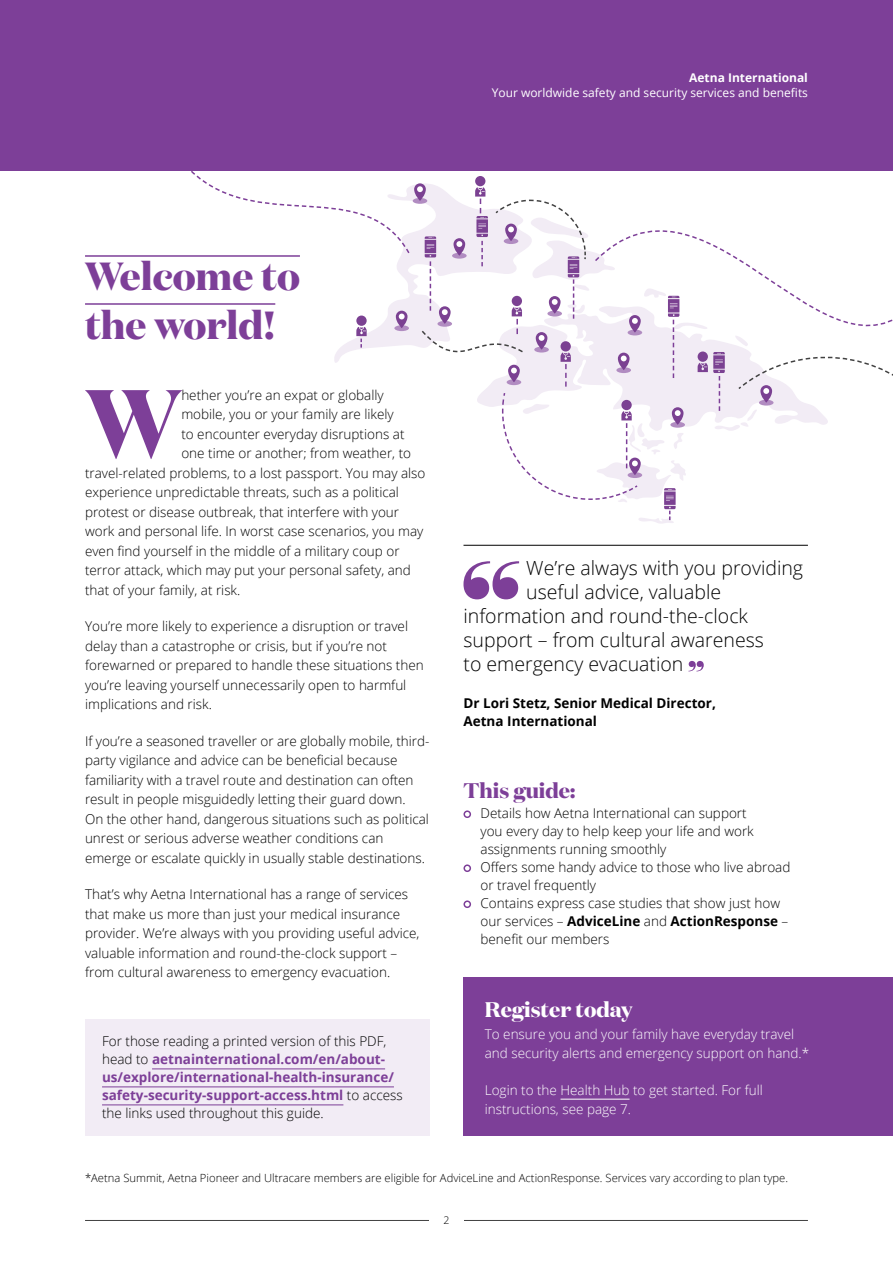
<style>
.page{position:relative;width:893px;height:1263px;background:#fff}
.page>*{position:absolute;margin:0;border:0;box-sizing:border-box;transform-origin:0 0}
.t1{font:700 97.05px "Domaine Display";color:#7d3f98}
.t2{font:700 39px/48px "Domaine Display";color:#7d3f98}
.t3{font:700 21px "Domaine Display";color:#fff}
.t4{font:700 21px "Domaine Display";color:#7d3f98}
.t5{font:300 19.5px "Open Sans";color:#000}
.t6{font:300 13.5px/19.5px "Open Sans";color:#000}
.t7{font:700 13.5px/18px "Open Sans";color:#7d3f98}
.t8{font:300 13.5px/19.5px "Open Sans";color:#fff}
.t9{font:700 13.5px/18px "Open Sans";color:#000}
.t10{font:12px "Open Sans";color:#fff}
.t11{font:700 12px "Open Sans";color:#fff}
.t12{font:300 11.25px "Open Sans";color:#000}
.t13{font:300 10.5px "Open Sans";color:#000}
.s1{font-weight:300;color:#000}
.s2{font-weight:700}
</style>
<div class="page">
<hr style="left:85px;top:1220px;width:723px;height:1px;background:#414141">
<div style="left:429px;top:1216px;width:34px;height:9px;background:#fff"></div>
<hr style="left:85px;top:255px;width:215px;height:2px;background:#7d3f98">
<hr style="left:85px;top:303px;width:190px;height:2px;background:#7d3f98">
<div style="left:463px;top:977px;width:430px;height:158px;background:#7d3f98"></div>
<hr style="left:560px;top:1099px;width:70px;height:1px;background:#fff">
<hr style="left:463px;top:545px;width:345px;height:1px;background:#000">
<div style="left:85px;top:1019px;width:344px;height:116px;background:#f2ecf5"></div>
<hr style="left:152px;top:1068px;width:233px;height:1px;background:#7d3f98">
<hr style="left:102px;top:1086px;width:292px;height:1px;background:#7d3f98">
<hr style="left:102px;top:1104px;width:241px;height:1px;background:#7d3f98">
<div style="left:0;top:0;width:893px;height:170px;background:#7d3f98"></div>
<svg style="left:175px;top:170px;width:718px;height:354px"></svg>
<svg style="left:463px;top:561px;width:56px;height:38px"></svg>
<svg style="left:688px;top:661px;width:16px;height:10px"></svg>
<div style="left:463px;top:810px;width:8px;height:8px;border:2px solid #7d3f98;border-radius:50%"></div>
<div style="left:463px;top:864px;width:8px;height:8px;border:2px solid #7d3f98;border-radius:50%"></div>
<div style="left:463px;top:900px;width:8px;height:8px;border:2px solid #7d3f98;border-radius:50%"></div>
<p class="t11" style="left:689px;top:70px;width:120px">Aetna International</p>
<p class="t10" style="left:492px;top:84px;width:318px">Your worldwide safety and security services and benefits</p>
<h2 class="t2" style="left:85px;top:251px;width:216px">Welcome to the world!</h2>
<p class="t1" style="left:86px;top:353px;width:97px">W</p>
<p class="t6" style="left:181px;top:385px;width:204px">hether you’re an expat or globally</p>
<p class="t6" style="left:181px;top:404px;width:214px">mobile, you or your family are likely</p>
<p class="t6" style="left:181px;top:424px;width:225px">to encounter everyday disruptions at</p>
<p class="t6" style="left:181px;top:443px;width:231px">one time or another; from weather, to</p>
<p class="t6" style="left:85px;top:463px;width:342px">travel-related problems, to a lost passport. You may also</p>
<p class="t6" style="left:85px;top:482px;width:315px">experience unpredictable threats, such as a political</p>
<p class="t6" style="left:85px;top:502px;width:316px">protest or disease outbreak, that interfere with your</p>
<p class="t6" style="left:85px;top:521px;width:340px">work and personal life. In worst case scenarios, you may</p>
<p class="t6" style="left:85px;top:540px;width:316px">even find yourself in the middle of a military coup or</p>
<p class="t6" style="left:85px;top:560px;width:327px">terror attack, which may put your personal safety, and</p>
<p class="t6" style="left:85px;top:579px;width:157px">that of your family, at risk.</p>
<p class="t6" style="left:85px;top:616px;width:340px">You’re more likely to experience a disruption or travel delay than a catastrophe or crisis, but if you’re not forewarned or prepared to handle these situations then you’re leaving yourself unnecessarily open to harmful implications and risk.</p>
<p class="t6" style="left:85px;top:730px;width:346px">If you’re a seasoned traveller or are globally mobile, third&shy;party vigilance and advice can be beneficial because familiarity with a travel route and destination can often result in people misguidedly letting their guard down.<br>On the other hand, dangerous situations such as political unrest or serious adverse weather conditions can emerge or escalate quickly in usually stable destinations.</p>
<p class="t6" style="left:85px;top:884px;width:336px">That’s why Aetna International has a range of services that make us more than just your medical insurance provider. We’re always with you providing useful advice, valuable information and round-the-clock support – from cultural awareness to emergency evacuation.</p>
<p class="t7" style="left:102px;top:1032px;width:302px"><span class="s1">For those reading a printed version of this PDF, head to</span> aetnainternational.com/en/about&shy;us/explore/international-health-insurance/ safety-security-support-access.html <span class="s1">to access the links used throughout this guide.</span></p>
<p class="t5" style="left:526px;top:555px;width:278px">We’re always with you providing</p>
<p class="t5" style="left:526px;top:579px;width:196px">useful advice, valuable</p>
<p class="t5" style="left:463px;top:603px;width:286px">information and round-the-clock</p>
<p class="t5" style="left:463px;top:627px;width:302px">support – from cultural awareness</p>
<p class="t5" style="left:463px;top:651px;width:221px">to emergency evacuation</p>
<p class="t9" style="left:463px;top:693px;width:254px">Dr Lori Stetz, Senior Medical Director,<br>Aetna International</p>
<h3 class="t4" style="left:463px;top:775px;width:113px">This guide:</h3>
<p class="t6" style="left:480px;top:804px;width:275px;line-height:18px">Details how Aetna International can support you every day to help keep your life and work assignments running smoothly</p>
<p class="t6" style="left:480px;top:858px;width:311px;line-height:18px">Offers some handy advice to those who live abroad or travel frequently</p>
<p class="t6" style="left:480px;top:894px;width:309px;line-height:18px">Contains express case studies that show just how our services – <span class="s2">AdviceLine</span> and <span class="s2">ActionResponse</span> – benefit our members</p>
<h3 class="t3" style="left:485px;top:994px;width:149px">Register today</h3>
<p class="t8" style="left:485px;top:1023px;width:326px">To ensure you and your family have everyday travel and security alerts and emergency support on hand.*</p>
<p class="t8" style="left:485px;top:1079px;width:280px">Login to the Health Hub to get started. For full instructions, see page 7.</p>
<p class="t12" style="left:85px;top:1170px;width:704px">*Aetna Summit, Aetna Pioneer and Ultracare members are eligible for AdviceLine and ActionResponse. Services vary according to plan type.</p>
<p class="t13" style="left:443px;top:1213px;width:7px">2</p>
</div>
